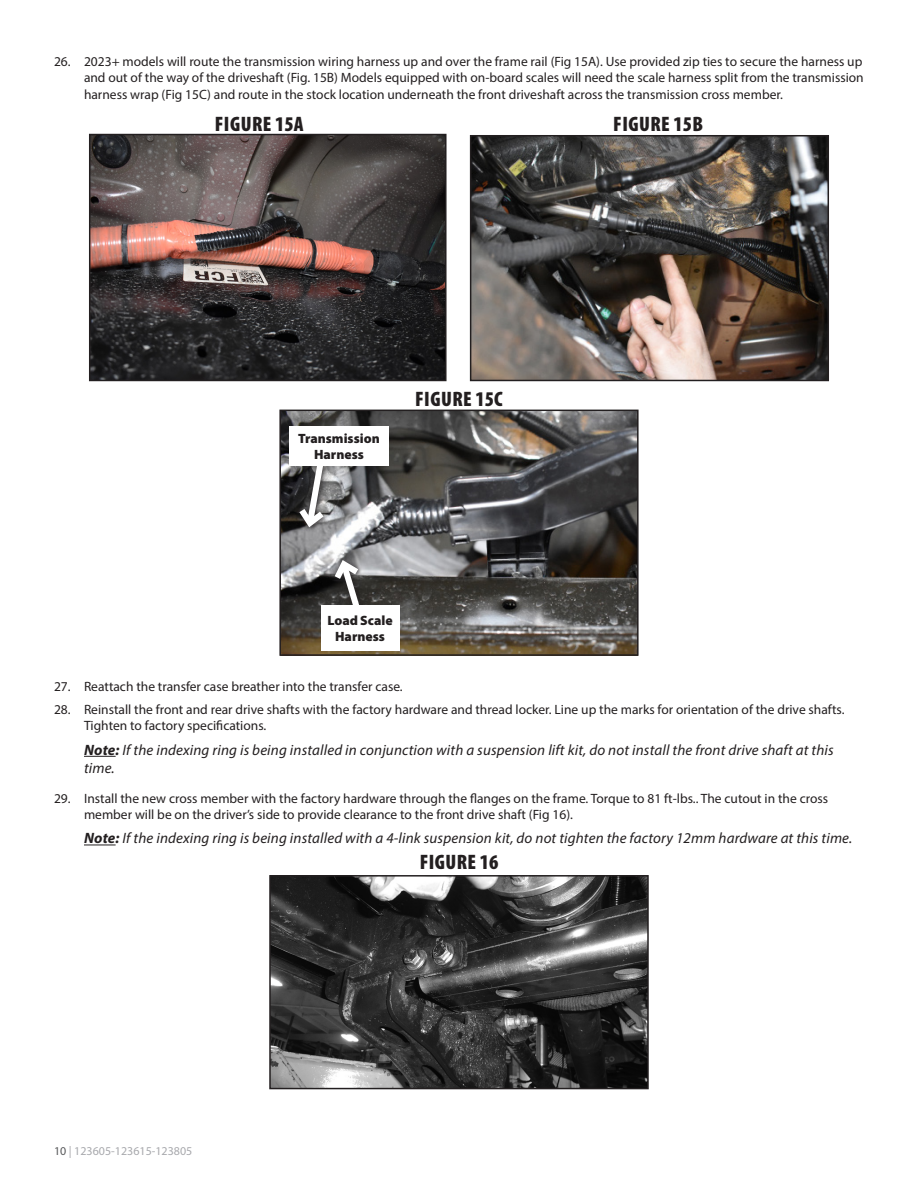
<style>
.page{position:relative;width:918px;height:1188px;background:#fff}
.page>*{position:absolute;margin:0;border:0;box-sizing:border-box;transform-origin:0 0}
.Photo-Caption{font:900 condensed 21px "Myriad Pro";letter-spacing:.02em;color:#231f20}
.Special__-_Note{font:italic 15px/18px "Myriad Pro";letter-spacing:.01em;color:#231f20}
.t1{font:13.5px/16.2px "Myriad Pro";color:#231f20}
.t2{font:900 13.5px/16.2px "Myriad Pro";color:#231f20;text-align:center}
.t3{font:12px "Myriad Pro";color:#a8a9ad}
.s1{font-weight:700}
.s2{color:#57585a}
</style>
<div class="page">
<hr style="left:84px;top:756px;width:32px;height:1px;background:#231f20">
<hr style="left:84px;top:845px;width:32px;height:1px;background:#231f20">
<img style="left:92px;top:137px;width:352px;height:241px">
<div style="left:89px;top:134px;width:358px;height:247px;border:2px solid #231f20"></div>
<img style="left:473px;top:138px;width:353px;height:240px">
<div style="left:470px;top:135px;width:359px;height:246px;border:2px solid #231f20"></div>
<img style="left:282px;top:413px;width:354px;height:240px">
<div style="left:279px;top:410px;width:360px;height:246px;border:2px solid #231f20"></div>
<img style="left:272px;top:878px;width:374px;height:208px">
<div style="left:269px;top:875px;width:380px;height:214px;border:2px solid #231f20"></div>
<svg style="left:295px;top:466px;width:39px;height:67px"></svg>
<svg style="left:294px;top:466px;width:38px;height:66px"></svg>
<div style="left:289px;top:426px;width:100px;height:40px;background:#fff"></div>
<svg style="left:330px;top:555px;width:48px;height:100px"></svg>
<svg style="left:329px;top:556px;width:47px;height:99px;background:#777572"></svg>
<div style="left:321px;top:605px;width:78px;height:46px;background:#fff"></div>
<p class="t1" style="left:84px;top:53px;width:781px;text-align:justify;text-indent:-30px">26. 2023+ models will route the transmission wiring harness up and over the frame rail (Fig 15A). Use provided zip ties to secure the harness up and out of the way of the driveshaft (Fig. 15B) Models equipped with on-board scales will need the scale harness split from the transmission harness wrap (Fig 15C) and route in the stock location underneath the front driveshaft across the transmission cross member.</p>
<p class="Photo-Caption" style="left:215px;top:110px;width:90px">FIGURE 15A</p>
<p class="Photo-Caption" style="left:613px;top:110px;width:91px">FIGURE 15B</p>
<p class="t2" style="left:298px;top:430px;width:83px">Transmission</p>
<p class="t2" style="left:314px;top:445px;width:51px">Harness</p>
<p class="Photo-Caption" style="left:415px;top:386px;width:89px">FIGURE 15C</p>
<p class="t2" style="left:327px;top:612px;width:67px">Load Scale<br>Harness</p>
<p class="t1" style="left:54px;top:678px;width:350px">27. Reattach the transfer case breather into the transfer case.</p>
<p class="t1" style="left:84px;top:701px;width:762px;text-indent:-30px">28. Reinstall the front and rear drive shafts with the factory hardware and thread locker. Line up the marks for orientation of the drive shafts.<br>Tighten to factory specifications.</p>
<p class="Special__-_Note" style="left:84px;top:741px;width:751px"><span class="s1">Note:</span> If the indexing ring is being installed in conjunction with a suspension lift kit, do not install the front drive shaft at this time.</p>
<p class="t1" style="left:84px;top:790px;width:746px;text-indent:-30px">29. Install the new cross member with the factory hardware through the flanges on the frame. Torque to 81 ft-lbs.. The cutout in the cross member will be on the driver’s side to provide clearance to the front drive shaft (Fig 16).</p>
<p class="Special__-_Note" style="left:84px;top:829px;width:770px"><span class="s1">Note:</span> If the indexing ring is being installed with a 4-link suspension kit, do not tighten the factory 12mm hardware at this time.</p>
<p class="Photo-Caption" style="left:420px;top:848px;width:80px">FIGURE 16</p>
<p class="t3" style="left:54px;top:1143px;width:140px"><span class="s2">10</span> | 123605-123615-123805</p>
</div>
